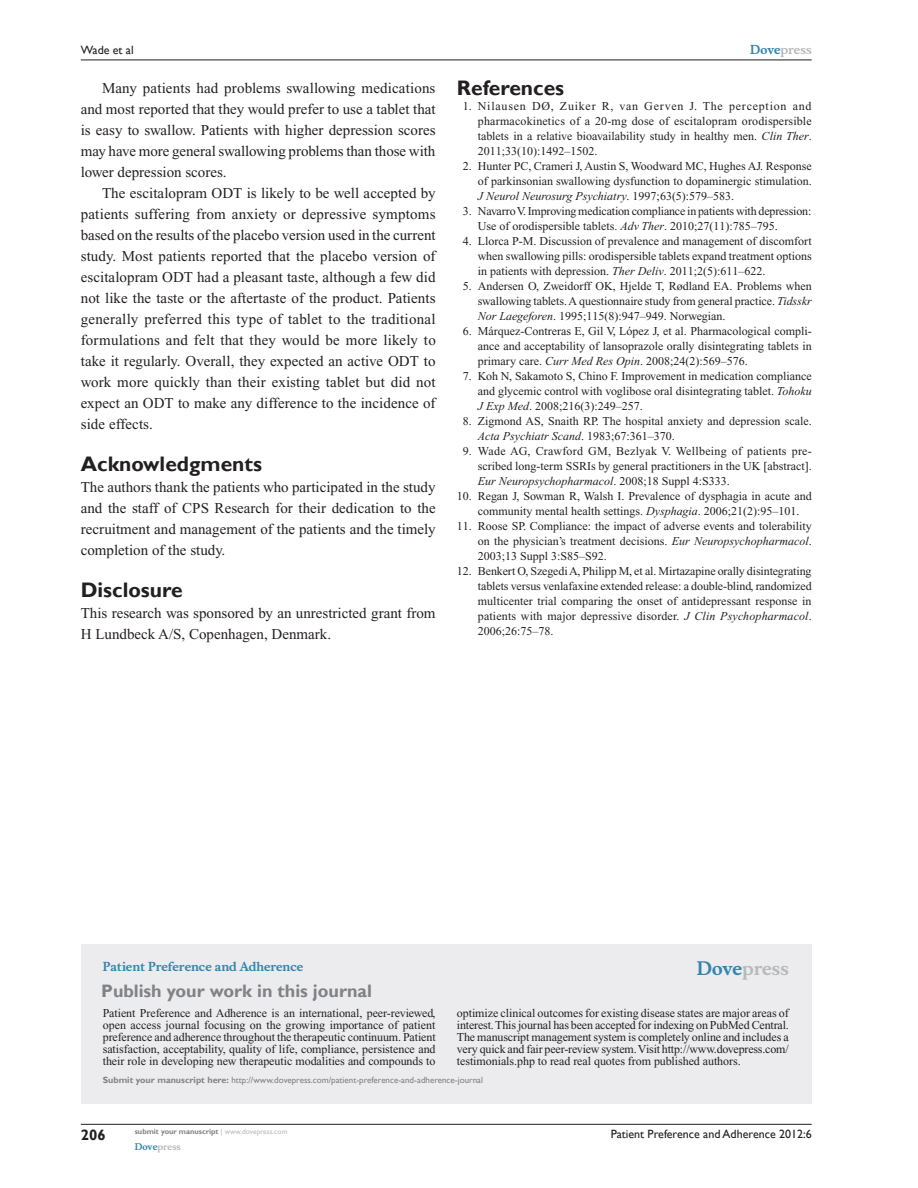
<style>
.page{position:relative;width:918px;height:1188px;background:#fff}
.page>*{position:absolute;margin:0;border:0;box-sizing:border-box;transform-origin:0 0}
.t1{font:700 21px "Gill Sans";color:#231f20}
.t2{font:700 18px "Gill Sans";color:#808285}
.t3{font:700 18px "Musee";color:#b8b9bc}
.t4{font:15px/21px "Times New Roman";color:#231f20;text-align:justify}
.t5{font:700 15px "Gill Sans";color:#231f20}
.t6{font:12px/15px "Times New Roman";color:#231f20;text-align:justify}
.t7{font:12px "Gill Sans";color:#231f20}
.t8{font:700 12px "Musee";color:#3485ae}
.t9{font:700 12px "Musee";color:#b8b9bc}
.t10{font:9px "Gill Sans";color:#808285}
.t11{font:700 9px "Musee";color:#b8b9bc}
.t12{font:700 7.5px "Gill Sans";color:#808285}
.s1{color:#3485ae}
.s2{font-style:italic}
.s3{font-weight:700}
.s4{font-weight:400;color:#b8b9bc}
</style>
<div class="page">
<div style="left:81px;top:944px;width:731px;height:159px;background:#ececee"></div>
<hr style="left:81px;top:1124px;width:731px;height:1px;background:#231f20">
<hr style="left:81px;top:60px;width:731px;height:1px;background:#231f20">
<p class="t7" style="left:81px;top:43px;width:54px">Wade et al</p>
<p class="t4" style="left:81px;top:77px;width:356px;text-indent:21px">Many patients had problems swallowing medications and most reported that they would prefer to use a tablet that is easy to swallow. Patients with higher depression scores may have more general swallowing problems than those with lower depression scores.</p>
<p class="t4" style="left:81px;top:182px;width:357px;text-indent:21px">The escitalopram ODT is likely to be well accepted by patients suffering from anxiety or depressive symptoms based on the results of the placebo version used in the current study. Most patients reported that the placebo version of escitalopram ODT had a pleasant taste, although a few did not like the taste or the aftertaste of the product. Patients generally preferred this type of tablet to the traditional formulations and felt that they would be more likely to take it regularly. Overall, they expected an active ODT to work more quickly than their existing tablet but did not expect an ODT to make any difference to the incidence of side effects.</p>
<h1 class="t1" style="left:81px;top:451px;width:183px">Acknowledgments</h1>
<p class="t4" style="left:81px;top:476px;width:356px">The authors thank the patients who participated in the study and the staff of CPS Research for their dedication to the recruitment and management of the patients and the timely completion of the study.</p>
<h1 class="t1" style="left:81px;top:577px;width:103px">Disclosure</h1>
<p class="t4" style="left:81px;top:602px;width:356px">This research was sponsored by an unrestricted grant from<br>H Lundbeck A/S, Copenhagen, Denmark.</p>
<p class="t9" style="left:750px;top:43px;width:63px"><span class="s1">Dove</span>press</p>
<h1 class="t1" style="left:457px;top:76px;width:109px">References</h1>
<p class="t6" style="left:478px;top:99px;width:335px;text-indent:-15px">1. Nilausen DØ, Zuiker R, van Gerven J. The perception and pharmacokinetics of a 20-mg dose of escitalopram orodispersible tablets in a relative bioavailability study in healthy men. <span class="s2">Clin Ther</span>.<br>2011;33(10):1492–1502.</p>
<p class="t6" style="left:478px;top:159px;width:335px;text-indent:-15px">2. Hunter PC, Crameri J, Austin S, Woodward MC, Hughes AJ. Response of parkinsonian swallowing dysfunction to dopaminergic stimulation.<br><span class="s2">J Neurol Neurosurg Psychiatry</span>. 1997;63(5):579–583.</p>
<p class="t6" style="left:478px;top:204px;width:335px;text-indent:-15px">3. Navarro V. Improving medication compliance in patients with depression:<br>Use of orodispersible tablets. <span class="s2">Adv Ther</span>. 2010;27(11):785–795.</p>
<p class="t6" style="left:478px;top:234px;width:335px;text-indent:-15px">4. Llorca P-M. Discussion of prevalence and management of discomfort when swallowing pills: orodispersible tablets expand treatment options in patients with depression. <span class="s2">Ther Deliv</span>. 2011;2(5):611–622.</p>
<p class="t6" style="left:478px;top:279px;width:335px;text-indent:-15px">5. Andersen O, Zweidorff OK, Hjelde T, Rødland EA. Problems when swallowing tablets. A questionnaire study from general practice. <span class="s2">Tidsskr Nor Laegeforen</span>. 1995;115(8):947–949. Norwegian.</p>
<p class="t6" style="left:478px;top:324px;width:335px;text-indent:-15px">6. Márquez-Contreras E, Gil V, López J, et al. Pharmacological compli&shy;ance and acceptability of lansoprazole orally disintegrating tablets in primary care. <span class="s2">Curr Med Res Opin</span>. 2008;24(2):569–576.</p>
<p class="t6" style="left:478px;top:369px;width:335px;text-indent:-15px">7. Koh N, Sakamoto S, Chino F. Improvement in medication compliance and glycemic control with voglibose oral disintegrating tablet. <span class="s2">Tohoku J Exp Med</span>. 2008;216(3):249–257.</p>
<p class="t6" style="left:478px;top:414px;width:335px;text-indent:-15px">8. Zigmond AS, Snaith RP. The hospital anxiety and depression scale.<br><span class="s2">Acta Psychiatr Scand</span>. 1983;67:361–370.</p>
<p class="t6" style="left:478px;top:444px;width:335px;text-indent:-15px">9. Wade AG, Crawford GM, Bezlyak V. Wellbeing of patients pre&shy;scribed long-term SSRIs by general practitioners in the UK [abstract].<br><span class="s2">Eur Neuropsychopharmacol</span>. 2008;18 Suppl 4:S333.</p>
<p class="t6" style="left:478px;top:489px;width:335px;text-indent:-21px">10. Regan J, Sowman R, Walsh I. Prevalence of dysphagia in acute and community mental health settings. <span class="s2">Dysphagia</span>. 2006;21(2):95–101.</p>
<p class="t6" style="left:478px;top:519px;width:335px;text-indent:-21px">11. Roose SP. Compliance: the impact of adverse events and tolerability on the physician’s treatment decisions. <span class="s2">Eur Neuropsychopharmacol</span>.<br>2003;13 Suppl 3:S85–S92.</p>
<p class="t6" style="left:478px;top:564px;width:335px;text-indent:-21px">12. Benkert O, Szegedi A, Philipp M, et al. Mirtazapine orally disintegrating tablets versus venlafaxine extended release: a double-blind, randomized multicenter trial comparing the onset of antidepressant response in patients with major depressive disorder. <span class="s2">J Clin Psychopharmacol</span>.<br>2006;26:75–78.</p>
<p class="t8" style="left:103px;top:959px;width:202px">Patient Preference and Adherence</p>
<h2 class="t2" style="left:101px;top:980px;width:272px">Publish your work in this journal</h2>
<h2 class="t3" style="left:697px;top:958px;width:94px"><span class="s1">Dove</span>press</h2>
<p class="t6" style="left:103px;top:1007px;width:334px;line-height:12px">Patient Preference and Adherence is an international, peer-reviewed, open access journal focusing on the growing importance of patient preference and adherence throughout the therapeutic continuum. Patient satisfaction, acceptability, quality of life, compliance, persistence and their role in developing new therapeutic modalities and compounds to</p>
<p class="t6" style="left:457px;top:1007px;width:334px;line-height:12px">optimize clinical outcomes for existing disease states are major areas of interest. This journal has been accepted for indexing on PubMed Central.<br>The manuscript management system is completely online and includes a very quick and fair peer-review system. Visit http://www.dovepress.com/ testimonials.php to read real quotes from published authors.</p>
<p class="t10" style="left:103px;top:1075px;width:382px"><span class="s3">Submit your manuscript here:</span> http://www.dovepress.com/patient-preference-and-adherence-journal</p>
<p class="t5" style="left:81px;top:1126px;width:26px">206</p>
<p class="t12" style="left:135px;top:1127px;width:154px">submit your manuscript <span class="s4">| www.dovepress.com</span></p>
<p class="t11" style="left:135px;top:1141px;width:48px"><span class="s1">Dove</span>press</p>
<p class="t7" style="left:611px;top:1127px;width:203px">Patient Preference and Adherence 2012:6</p>
</div>
